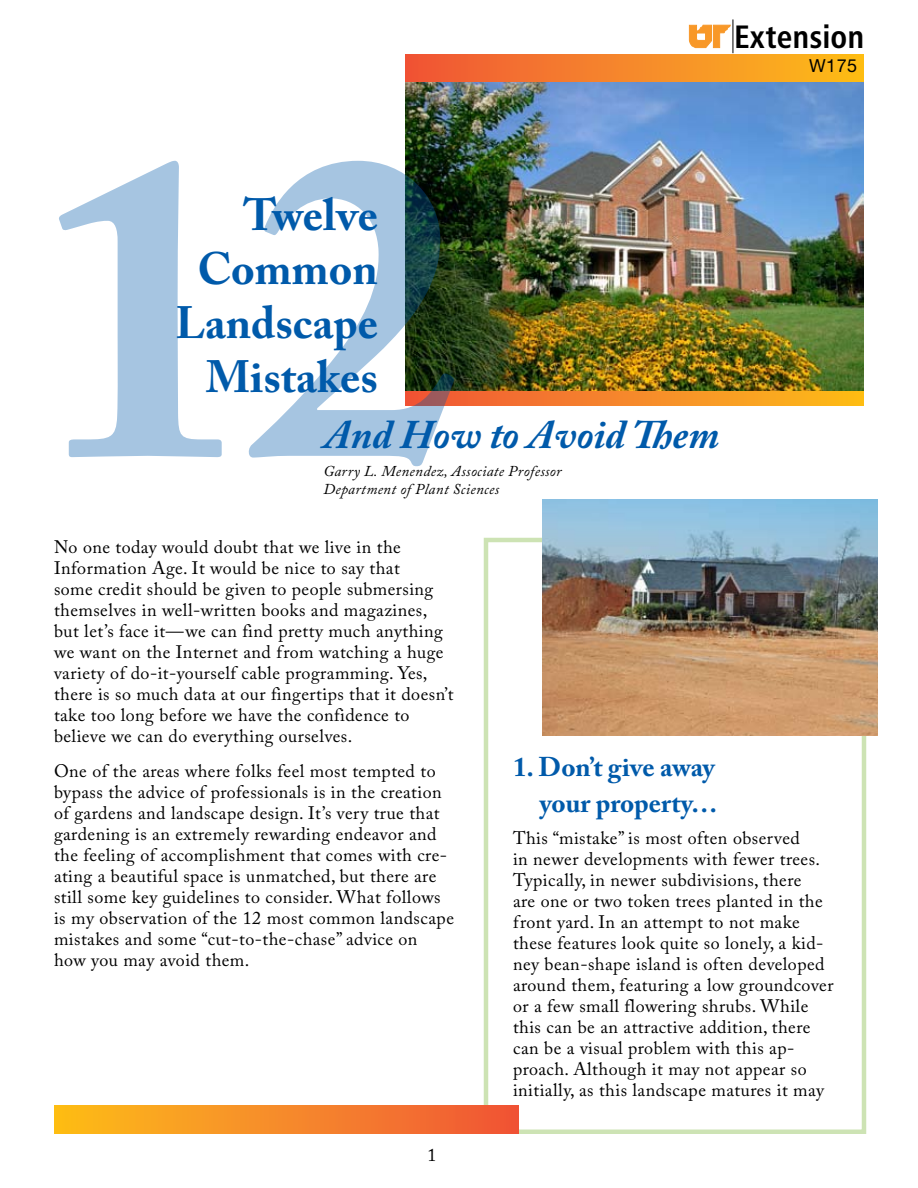
<style>
.page{position:relative;width:918px;height:1188px;background:#fff}
.page>*{position:absolute;margin:0;border:0;box-sizing:border-box;transform-origin:0 0}
.t1{font:700 45px/54px "Adobe Caslon Pro";color:#005aaa;text-align:right}
.t2{font:italic 700 40.5px "Adobe Caslon Pro";color:#005aaa}
.t3{font:32.4px "Humanist 777 BT Bold Condensed B";color:#000}
.t4{font:700 27px/36px "Adobe Caslon Pro";color:#005aaa;text-align:right}
.t5{font:18px/21px "Adobe Caslon Pro";letter-spacing:.025em;color:#000}
.t6{font:18px "Helvetica Neue LT Std";color:#000}
.t7{font:italic 15px/18px "Adobe Caslon Pro";letter-spacing:.025em;color:#000}
</style>
<div class="page">
<div style="left:405px;top:54px;width:459px;height:31px;background:linear-gradient(to right,#f05538,#fdbe19)"></div>
<div style="left:484px;top:538px;width:382px;height:596px;border:4px solid #acd183"></div>
<img style="left:405px;top:82px;width:459px;height:310px">
<svg style="left:455px;top:392px;width:409px;height:13px;background:#f78e27"></svg>
<img style="left:543px;top:500px;width:335px;height:236px">
<div style="left:54px;top:1106px;width:465px;height:28px;background:linear-gradient(to right,#fdbe19,#f05438)"></div>
<svg style="left:59px;top:161px;width:396px;height:305px"></svg>
<svg style="left:689px;top:24px;width:41px;height:24px"></svg>
<hr style="left:733px;top:19px;width:1px;height:34px;background:#000">
<h3 class="t3" style="left:734px;top:16px;width:131px">Extension</h3>
<h1 class="t1" style="left:175px;top:187px;width:204px">Twelve<br>Common<br>Landscape<br>Mistakes</h1>
<h2 class="t2" style="left:324px;top:411px;width:397px">And How to Avoid Them</h2>
<p class="t7" style="left:323px;top:462px;width:240px">Garry L. Menendez, Associate Professor<br>Department of Plant Sciences</p>
<p class="t6" style="left:809px;top:55px;width:50px">W175</p>
<p class="t5" style="left:54px;top:537px;width:401px">No one today would doubt that we live in the Information Age. It would be nice to say that<br>some credit should be given to people submersing themselves in well-written books and magazines, but let’s face it—we can find pretty much anything we want on the Internet and from watching a huge variety of do-it-yourself cable programming. Yes, there is so much data at our fingertips that it doesn’t take too long before we have the confidence to believe we can do everything ourselves.</p>
<p class="t5" style="left:54px;top:760px;width:402px">One of the areas where folks feel most tempted to bypass the advice of professionals is in the creation of gardens and landscape design. It’s very true that gardening is an extremely rewarding endeavor and the feeling of accomplishment that comes with cre&shy;ating a beautiful space is unmatched, but there are still some key guidelines to consider. What follows is my observation of the 12 most common landscape mistakes and some “cut-to-the-chase” advice on<br>how you may avoid them.</p>
<h3 class="t4" style="left:513px;top:749px;width:206px">1. Don’t give away your property…</h3>
<p class="t5" style="left:513px;top:827px;width:322px">This “mistake” is most often observed<br>in newer developments with fewer trees.<br>Typically, in newer subdivisions, there<br>are one or two token trees planted in the front yard. In an attempt to not make these features look quite so lonely, a kid&shy;ney bean-shape island is often developed around them, featuring a low groundcover or a few small flowering shrubs. While this can be an attractive addition, there can be a visual problem with this ap&shy;proach. Although it may not appear so initially, as this landscape matures it may</p>
</div>
